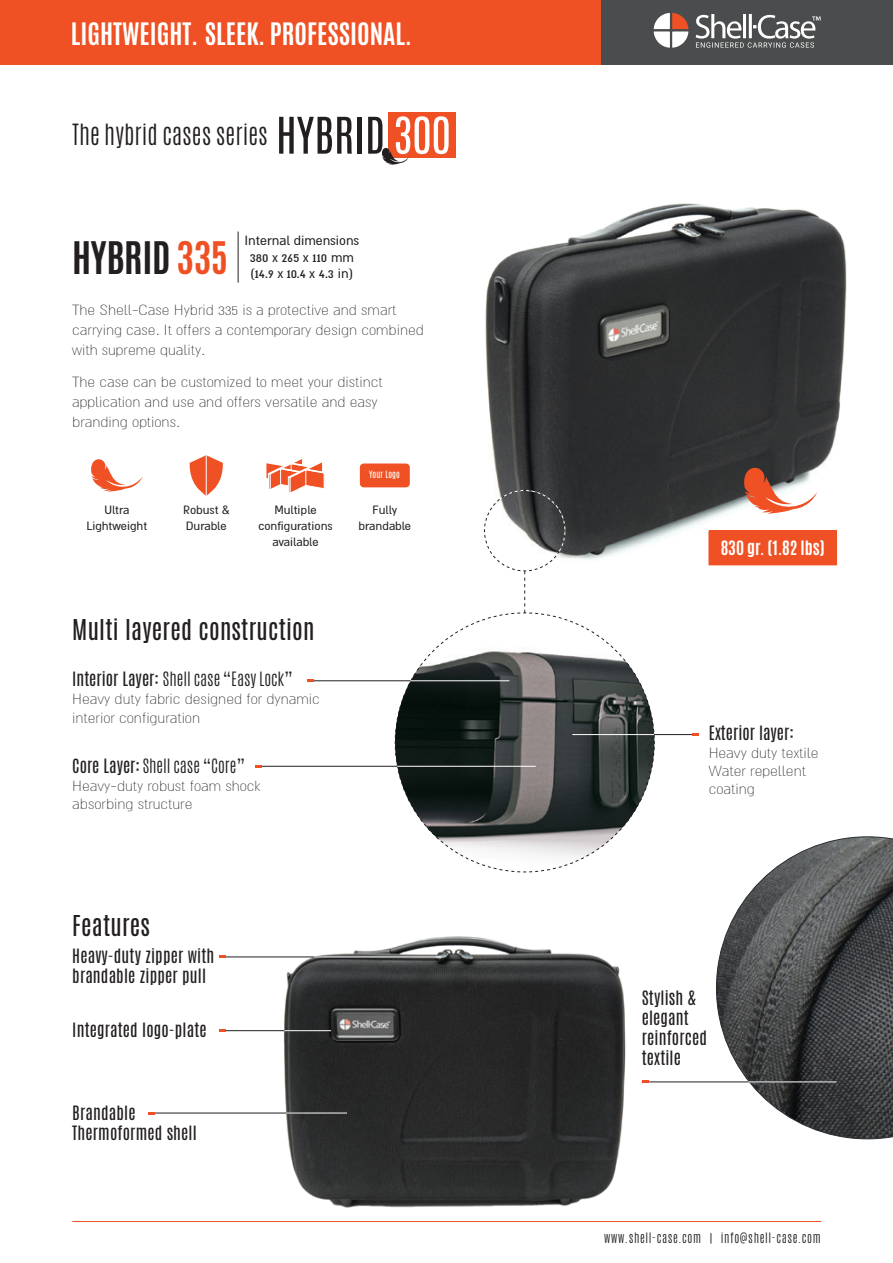
<style>
.page{position:relative;width:893px;height:1263px;background:#fff}
.page>*{position:absolute;margin:0;border:0;box-sizing:border-box;transform-origin:0 0}
.t1{font:700 37.5px "Antonio";letter-spacing:-.01em;color:#231f20}
.t2{font:700 25.8px "Antonio";color:#fff}
.t3{font:300 24.45px "Antonio";color:#231f20}
.t4{font:24px "Antonio";letter-spacing:.01em;color:#231f20}
.t5{font:300 16.5px/18px "Almoni DLAAA";color:#231f20}
.t6{font:16.5px/19.8px "Antonio";letter-spacing:.01em;color:#231f20}
.t7{font:300 16.5px "Antonio";color:#231f20}
.t8{font:700 16.5px "Antonio";color:#fff}
.t9{font:15px/16.5px "Almoni DLAAA";color:#231f20}
.t10{font:13.5px/16.2px "Almoni DLAAA";color:#231f20;text-align:center}
.t11{font:300 12px "Antonio";letter-spacing:.05em;color:#231f20}
.t12{font:8.4px "Antonio";letter-spacing:.01em;color:#fff}
.s1{color:#f05124}
.s2{font-weight:400}
</style>
<div class="page">
<div style="left:0;top:0;width:602px;height:65px;background:#f05124"></div>
<div style="left:602px;top:0;width:291px;height:65px;background:#4b4c4d"></div>
<svg style="left:696px;top:14px;width:125px;height:34px"></svg>
<svg style="left:654px;top:13px;width:34px;height:35px"></svg>
<hr style="left:72px;top:1221px;width:749px;height:1px;background:#f05124">
<img style="left:268px;top:936px;width:358px;height:272px">
<img style="left:485px;top:203px;width:362px;height:363px">
<hr style="left:223px;top:1030px;width:85px;height:1px;background:#231f20">
<svg style="left:219px;top:1029px;width:7px;height:3px"></svg>
<hr style="left:284px;top:1030px;width:47px;height:1px;background:#fff">
<hr style="left:259px;top:766px;width:195px;height:1px;background:#231f20">
<svg style="left:255px;top:765px;width:7px;height:2px"></svg>
<hr style="left:631px;top:734px;width:64px;height:1px;background:#231f20">
<svg style="left:692px;top:733px;width:7px;height:3px"></svg>
<hr style="left:311px;top:680px;width:100px;height:1px;background:#231f20">
<svg style="left:307px;top:679px;width:7px;height:3px"></svg>
<hr style="left:150px;top:1113px;width:153px;height:1px;background:#231f20">
<svg style="left:148px;top:1112px;width:7px;height:2px"></svg>
<hr style="left:286px;top:1113px;width:61px;height:1px;background:#fff">
<hr style="left:221px;top:957px;width:104px;height:1px;background:#231f20">
<svg style="left:219px;top:955px;width:7px;height:3px"></svg>
<hr style="left:314px;top:957px;width:128px;height:1px;background:#fff">
<svg style="left:716px;top:837px;width:177px;height:302px"></svg>
<svg style="left:744px;top:466px;width:73px;height:48px"></svg>
<div style="left:709px;top:531px;width:127px;height:34px;background:#f05124"></div>
<hr style="left:836px;top:531px;width:1px;height:34px;background:#f05124">
<hr style="left:709px;top:565px;width:128px;height:1px;background:#f05124">
<svg style="left:395px;top:490px;width:260px;height:382px"></svg>
<hr style="left:642px;top:1082px;width:192px;height:1px;background:#231f20">
<svg style="left:642px;top:1080px;width:7px;height:3px"></svg>
<svg style="left:279px;top:117px;width:73px;height:37px"></svg>
<div style="left:357px;top:117px;width:5px;height:37px;background:#231f20"></div>
<div style="left:389px;top:112px;width:67px;height:45px;background:#f05124"></div>
<svg style="left:368px;top:116px;width:81px;height:49px"></svg>
<hr style="left:238px;top:232px;width:1px;height:51px;background:#231f20">
<svg style="left:91px;top:459px;width:52px;height:33px"></svg>
<svg style="left:189px;top:455px;width:34px;height:41px"></svg>
<hr style="left:206px;top:455px;width:1px;height:41px;background:#fff">
<svg style="left:266px;top:459px;width:59px;height:35px"></svg>
<div style="left:360px;top:463px;width:50px;height:24px;background:#f05124;border-radius:4px"></div>
<hr style="left:748px;top:1082px;width:89px;height:1px;background:#fff">
<h2 class="t2" style="left:71px;top:15px;width:342px">LIGHTWEIGHT. SLEEK. PROFESSIONAL.</h2>
<h3 class="t3" style="left:72px;top:117px;width:197px">The hybrid cases series</h3>
<p class="t9" style="left:244px;top:233px;width:116px">Internal dimensions</p>
<h1 class="t1" style="left:72px;top:230px;width:157px">HYBRID <span class="s1">335</span></h1>
<p class="t9" style="left:250px;top:249px;width:106px">380 x 265 x 110 mm (14.9 x 10.4 x 4.3 in(</p>
<p class="t5" style="left:72px;top:300px;width:353px;line-height:19.8px">The Shell-Case Hybrid 335 ais protective and smart carrying case It. offers a contemporary design combined with supreme quality.</p>
<p class="t5" style="left:72px;top:372px;width:312px;line-height:19.8px">The case can be customized to meet your distinct application and use and offers versatile and easy branding options.</p>
<p class="t12" style="left:369px;top:468px;width:32px">Your Logo</p>
<p class="t10" style="left:87px;top:502px;width:62px">Ultra<br>Lightweight</p>
<p class="t10" style="left:183px;top:502px;width:48px;text-align:left">Robust &amp;<br>Durable</p>
<p class="t10" style="left:258px;top:502px;width:76px">Multiple configurations available</p>
<p class="t10" style="left:358px;top:502px;width:54px">Fully brandable</p>
<h3 class="t4" style="left:72px;top:612px;width:244px">Multi layered construction</h3>
<p class="t7" style="left:72px;top:668px;width:222px"><span class="s2">Interior Layer:</span> Shell case “Easy Lock“</p>
<p class="t5" style="left:72px;top:690px;width:249px">Heavy duty fabric designed for dynamic interior configuration</p>
<p class="t7" style="left:72px;top:754px;width:174px"><span class="s2">Core Layer:</span> Shell case “Core“</p>
<p class="t5" style="left:72px;top:777px;width:190px">Heavy-duty robust foam shock absorbing structure</p>
<h3 class="t4" style="left:72px;top:908px;width:79px">Features</h3>
<p class="t6" style="left:72px;top:946px;width:144px">Heavy-duty zipper with brandable zipper pull</p>
<p class="t6" style="left:72px;top:1020px;width:136px">Integrated logo-plate</p>
<p class="t6" style="left:72px;top:1103px;width:126px">Brandable<br>Thermoformed shell</p>
<p class="t8" style="left:721px;top:536px;width:106px">830 gr (. 1.82 lbs(</p>
<p class="t6" style="left:709px;top:723px;width:87px">Exterior layer:</p>
<p class="t5" style="left:709px;top:744px;width:111px">Heavy duty textile<br>Water repellent coating</p>
<p class="t6" style="left:642px;top:989px;width:67px">Stylish &amp; elegant reinforced textile</p>
<p class="t11" style="left:604px;top:1229px;width:98px">www.shell-case.com</p>
<p class="t11" style="left:709px;top:1229px;width:5px">|</p>
<p class="t11" style="left:721px;top:1229px;width:101px">info@shell-case.com</p>
</div>
